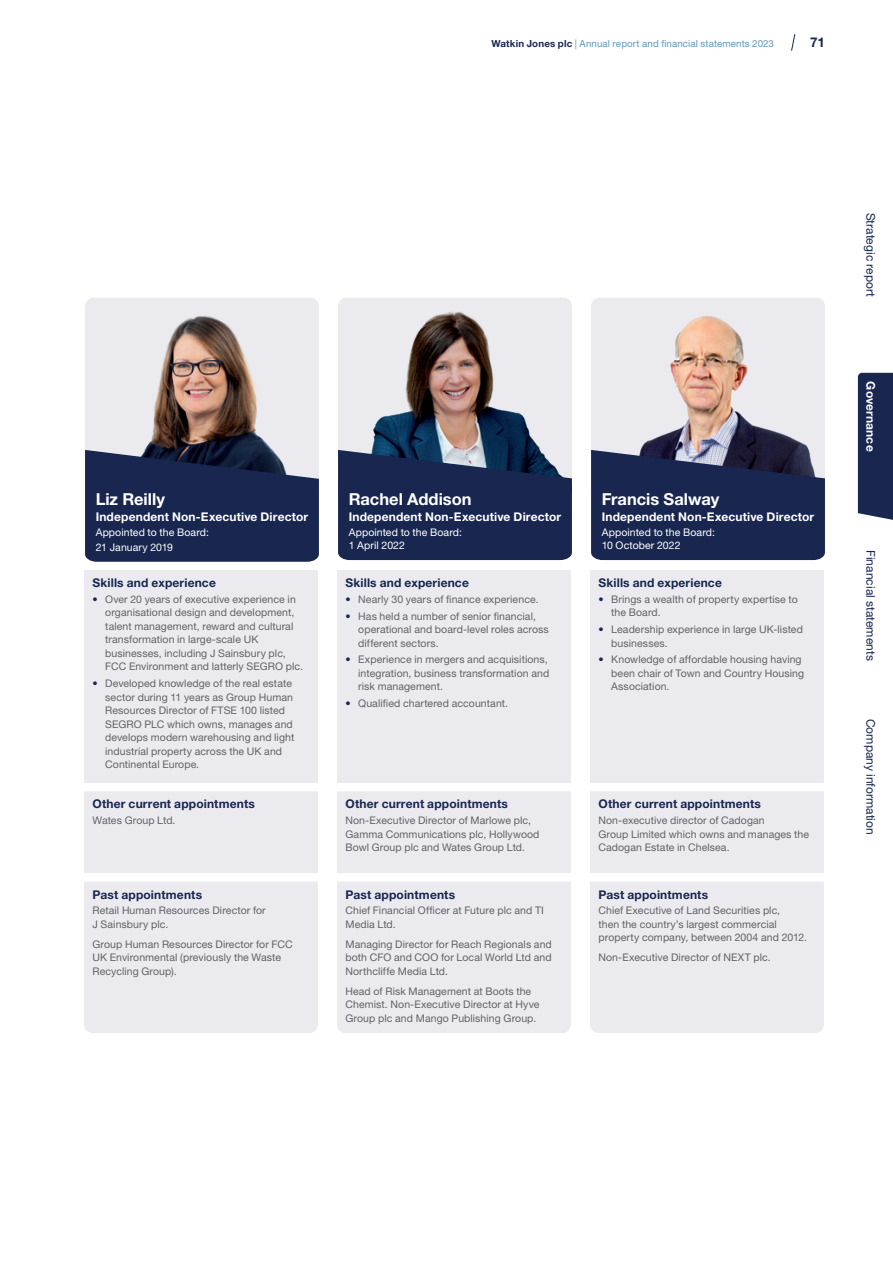
<style>
.page{position:relative;width:893px;height:1263px;background:#fff}
.page>*{position:absolute;margin:0;border:0;box-sizing:border-box;transform-origin:0 0}
.t1{font:700 16.5px "Helvetica Neue LT Pro";color:#fff}
.t2{font:700 13.5px "Helvetica Neue LT Pro";color:#182650}
.t3{font:700 12px "Helvetica Neue LT Pro";letter-spacing:.015em;color:#182650}
.t4{font:700 12px "Helvetica Neue LT Pro";letter-spacing:.015em;color:#fff}
.t5{font:12px "Helvetica Neue LT Pro";letter-spacing:.005em;color:#182650}
.t6{font:10.5px/13.5px "Helvetica Neue LT Pro";letter-spacing:.01em;color:#636366}
.t7{font:10.5px/13.2px "Helvetica Neue LT Pro";letter-spacing:.005em;color:#fff}
.t8{font:9.75px "Helvetica Neue LT Pro";letter-spacing:.01em;color:#6098b7}
.s1{font-weight:700;color:#182650}
.s2{color:#182650}
</style>
<div class="page">
<img style="left:338px;top:298px;width:234px;height:152px">
<img style="left:591px;top:298px;width:234px;height:152px">
<img style="left:85px;top:298px;width:234px;height:152px">
<div style="left:858px;top:373px;width:35px;height:147px;background:#182650"></div>
<svg style="left:791px;top:34px;width:5px;height:17px"></svg>
<div style="left:84px;top:791px;width:740px;height:82px;background:#eaeaef"></div>
<div style="left:84px;top:570px;width:234px;height:213px;background:#eaeaef"></div>
<div style="left:337px;top:570px;width:234px;height:213px;background:#eaeaef"></div>
<div style="left:590px;top:570px;width:234px;height:213px;background:#eaeaef"></div>
<div style="left:84px;top:882px;width:234px;height:151px;background:#eaeaef"></div>
<div style="left:337px;top:882px;width:234px;height:151px;background:#eaeaef"></div>
<div style="left:590px;top:882px;width:234px;height:151px;background:#eaeaef"></div>
<svg style="left:85px;top:450px;width:234px;height:112px;background:#212e55"></svg>
<svg style="left:338px;top:450px;width:234px;height:110px;background:#202f57"></svg>
<svg style="left:591px;top:450px;width:234px;height:110px;background:#202c54"></svg>
<p class="t8" style="left:491px;top:37px;width:284px"><span class="s1">Watkin Jones plc</span> | Annual report and financial statements 2023</p>
<p class="t2" style="left:810px;top:34px;width:16px">71</p>
<h1 class="t1" style="left:96px;top:488px;width:71px">Liz Reilly</h1>
<p class="t4" style="left:96px;top:510px;width:214px">Independent Non‑Executive Director</p>
<p class="t7" style="left:96px;top:525px;width:115px;line-height:14.9px">Appointed to the Board:<br>21 January 2019</p>
<p class="t3" style="left:92px;top:576px;width:125px">Skills and experience</p>
<p class="t6" style="left:105px;top:592px;width:199px;text-indent:-13px"><span class="s2">•</span> Over 20 years of executive experience in organisational design and development, talent management, reward and cultural transformation in large-scale UK businesses, including J Sainsbury plc, FCC Environment and latterly SEGRO plc.</p>
<p class="t6" style="left:105px;top:676px;width:191px;text-indent:-13px"><span class="s2">•</span> Developed knowledge of the real estate sector during 11 years as Group Human Resources Director of FTSE 100 listed SEGRO PLC which owns, manages and develops modern warehousing and light industrial property across the UK and Continental Europe.</p>
<p class="t3" style="left:92px;top:797px;width:164px">Other current appointments</p>
<p class="t6" style="left:92px;top:813px;width:84px">Wates Group Ltd.</p>
<p class="t3" style="left:92px;top:887px;width:111px">Past appointments</p>
<p class="t6" style="left:92px;top:904px;width:175px">Retail Human Resources Director for<br>J Sainsbury plc.</p>
<p class="t6" style="left:92px;top:937px;width:202px">Group Human Resources Director for FCC<br>UK Environmental (previously the Waste<br>Recycling Group).</p>
<h1 class="t1" style="left:349px;top:488px;width:124px">Rachel Addison</h1>
<p class="t4" style="left:349px;top:510px;width:214px">Independent Non‑Executive Director</p>
<p class="t7" style="left:349px;top:526px;width:115px">Appointed to the Board:<br>1 April 2022</p>
<p class="t3" style="left:345px;top:576px;width:125px">Skills and experience</p>
<p class="t6" style="left:345px;top:592px;width:195px"><span class="s2">•</span> Nearly 30 years of finance experience.</p>
<p class="t6" style="left:358px;top:609px;width:192px;text-indent:-13px"><span class="s2">•</span> Has held a number of senior financial, operational and board-level roles across different sectors.</p>
<p class="t6" style="left:358px;top:653px;width:192px;text-indent:-13px"><span class="s2">•</span> Experience in mergers and acquisitions, integration, business transformation and risk management.</p>
<p class="t6" style="left:345px;top:696px;width:164px"><span class="s2">•</span> Qualified chartered accountant.</p>
<p class="t3" style="left:345px;top:797px;width:164px">Other current appointments</p>
<p class="t6" style="left:345px;top:813px;width:196px">Non‑Executive Director of Marlowe plc,<br>Gamma Communications plc, Hollywood<br>Bowl Group plc and Wates Group Ltd.</p>
<p class="t3" style="left:345px;top:887px;width:111px">Past appointments</p>
<p class="t6" style="left:345px;top:904px;width:200px">Chief Financial Officer at Future plc and TI<br>Media Ltd.</p>
<p class="t6" style="left:345px;top:937px;width:208px;text-align:justify">Managing Director for Reach Regionals and both CFO and COO for Local World Ltd and Northcliffe Media Ltd.</p>
<p class="t6" style="left:345px;top:984px;width:196px">Head of Risk Management at Boots the<br>Chemist. Non-Executive Director at Hyve<br>Group plc and Mango Publishing Group.</p>
<h1 class="t1" style="left:602px;top:488px;width:119px">Francis Salway</h1>
<p class="t4" style="left:602px;top:510px;width:214px">Independent Non‑Executive Director</p>
<p class="t7" style="left:602px;top:526px;width:115px">Appointed to the Board:<br>10 October 2022</p>
<p class="t3" style="left:598px;top:576px;width:125px">Skills and experience</p>
<p class="t6" style="left:611px;top:592px;width:188px;text-indent:-13px"><span class="s2">•</span> Brings a wealth of property expertise to the Board.</p>
<p class="t6" style="left:611px;top:622px;width:193px;text-indent:-13px"><span class="s2">•</span> Leadership experience in large UK-listed businesses.</p>
<p class="t6" style="left:611px;top:653px;width:194px;text-indent:-13px"><span class="s2">•</span> Knowledge of affordable housing having been chair of Town and Country Housing<br>Association.</p>
<p class="t3" style="left:598px;top:797px;width:164px">Other current appointments</p>
<p class="t6" style="left:598px;top:813px;width:212px">Non‑executive director of Cadogan<br>Group Limited which owns and manages the<br>Cadogan Estate in Chelsea.</p>
<p class="t3" style="left:598px;top:887px;width:111px">Past appointments</p>
<p class="t6" style="left:598px;top:904px;width:210px">Chief Executive of Land Securities plc,<br>then the country’s largest commercial property company, between 2004 and 2012.</p>
<p class="t6" style="left:598px;top:950px;width:174px">Non-Executive Director of NEXT plc.</p>
<p class="t5" style="left:878px;top:213px;width:86px;rotate:90deg">Strategic report</p>
<p class="t4" style="left:878px;top:381px;width:72px;rotate:90deg">Governance</p>
<p class="t5" style="left:878px;top:550px;width:112px;rotate:90deg">Financial statements</p>
<p class="t5" style="left:878px;top:719px;width:117px;rotate:90deg">Company information</p>
</div>
